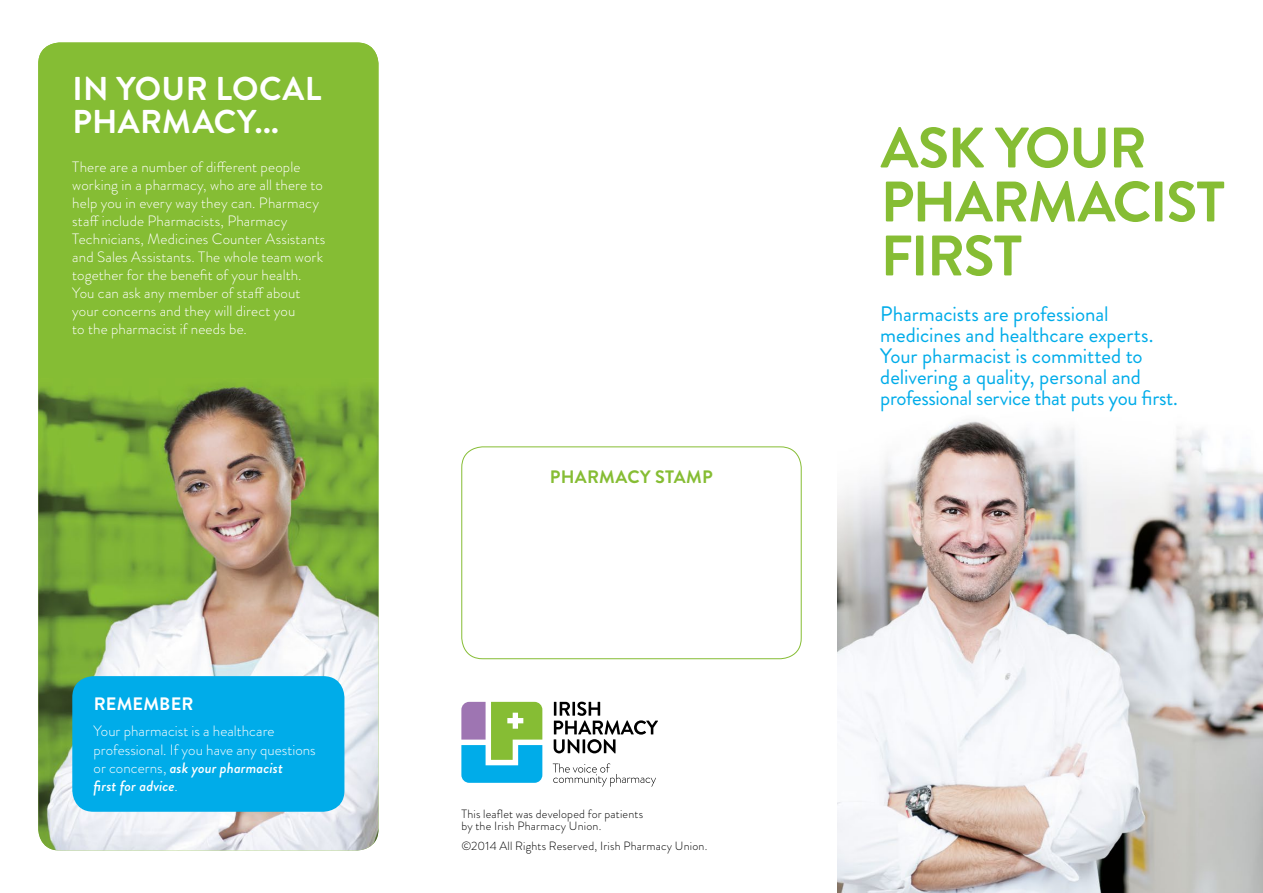
<style>
.page{position:relative;width:1263px;height:893px;background:#fff}
.page>*{position:absolute;margin:0;border:0;box-sizing:border-box;transform-origin:0 0}
.t1{font:700 57px/54px "Brandon Grotesque";letter-spacing:-.025em;color:#86bd34}
.t2{font:700 33px/33px "Brandon Grotesque";letter-spacing:.01em;color:#fff}
.t3{font:21px/21px "Brandon Grotesque";letter-spacing:-.005em;color:#00ace9}
.t4{font:700 18px "Brandon Grotesque";letter-spacing:.015em;color:#86bd34}
.t5{font:700 18px "Brandon Grotesque";letter-spacing:.01em;color:#fff}
.t6{font:300 15px/18px "Brandon Grotesque";letter-spacing:.005em;color:#fff}
.t7{font:300 12px/12px "Brandon Grotesque";letter-spacing:.02em;color:#000}
.s1{font-weight:500;font-style:italic}
</style>
<div class="page">
<img style="left:838px;top:421px;width:425px;height:472px">
<svg style="left:554px;top:702px;width:104px;height:51px"></svg>
<svg style="left:553px;top:763px;width:103px;height:24px"></svg>
<svg style="left:461px;top:702px;width:81px;height:81px;background:#6db8a8"></svg>
<svg style="left:461px;top:446px;width:341px;height:213px"></svg>
<img style="left:38px;top:43px;width:340px;height:807px">
<div style="left:72px;top:676px;width:272px;height:136px;background:#00ace9;border-radius:21px"></div>
<h2 class="t2" style="left:73px;top:72px;width:250px">IN YOUR LOCAL<br>PHARMACY...</h2>
<p class="t6" style="left:72px;top:158px;width:255px">There are a number of different people working in a pharmacy, who are all there to help you in every way they can. Pharmacy staff include Pharmacists, Pharmacy Technicians, Medicines Counter Assistants and Sales Assistants. The whole team work together for the benefit of your health.<br>You can ask any member of staff about your concerns and they will direct you<br>to the pharmacist if needs be.</p>
<p class="t5" style="left:94px;top:691px;width:101px">REMEMBER</p>
<p class="t6" style="left:94px;top:722px;width:224px">Your pharmacist is a healthcare professional. If you have any questions or concerns, <span class="s1">ask your pharmacist<br>first for advice</span>.</p>
<p class="t4" style="left:550px;top:464px;width:164px">PHARMACY STAMP</p>
<p class="t7" style="left:461px;top:808px;width:183px">This leaflet was developed for patients by the Irish Pharmacy Union.</p>
<p class="t7" style="left:461px;top:840px;width:247px">©2014 All Rights Reserved, Irish Pharmacy Union.</p>
<h1 class="t1" style="left:881px;top:122px;width:346px">ASK YOUR<br>PHARMACIST<br>FIRST</h1>
<h3 class="t3" style="left:880px;top:303px;width:299px">Pharmacists are professional medicines and healthcare experts.<br>Your pharmacist is committed to delivering a quality, personal and professional service that puts you first.</h3>
</div>
